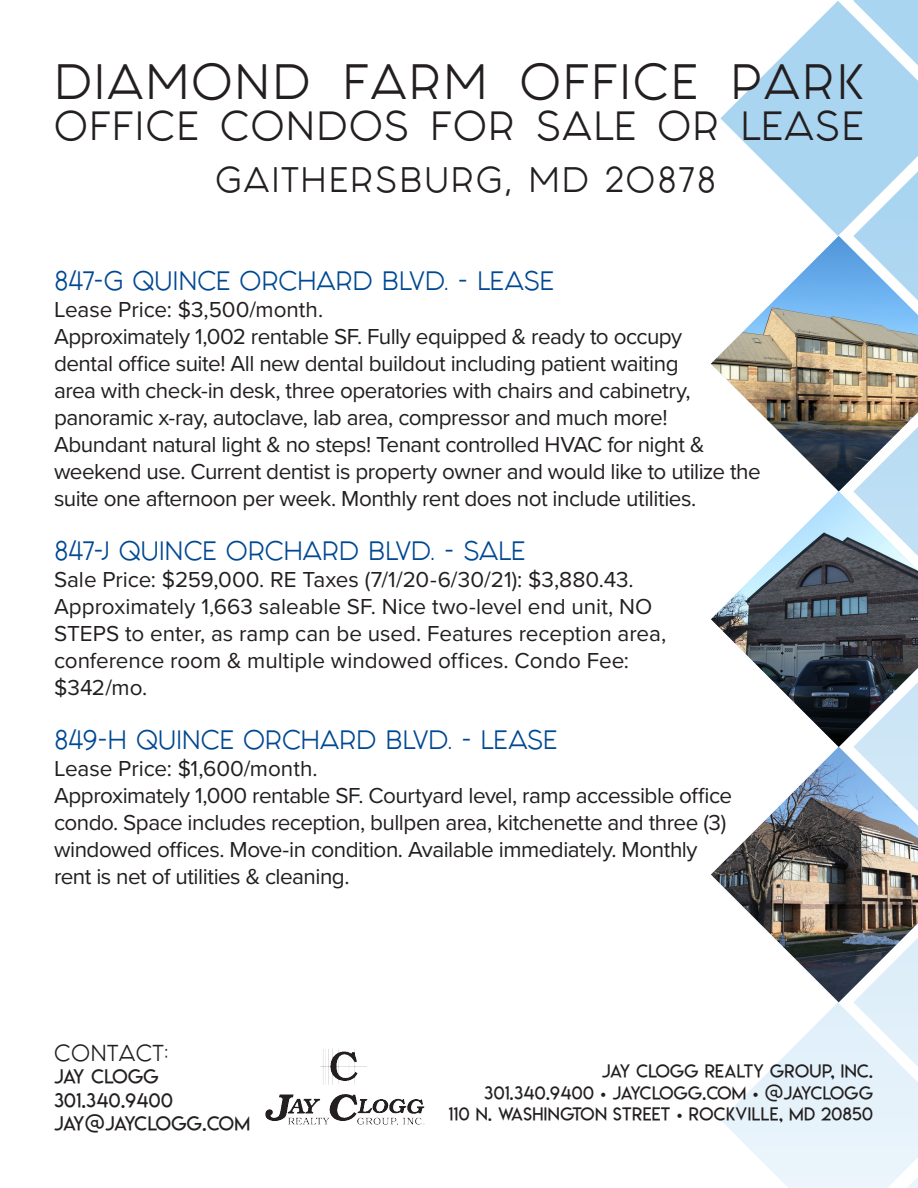
<style>
.page{position:relative;width:918px;height:1188px;background:#fff}
.page>*{position:absolute;margin:0;border:0;box-sizing:border-box;transform-origin:0 0}
.t1{font:42px "Fashion Fetish";letter-spacing:.05em;color:#231f20}
.t2{font:34.5px "Fashion Fetish";letter-spacing:.04em;color:#231f20}
.t3{font:30px "Fashion Fetish";letter-spacing:.07em;color:#231f20}
.Description{font:22.5px/27px "Proxima Nova";letter-spacing:-.02em;color:#231f20}
.Description-2{font:22.5px/27px "Proxima Nova";color:#231f20}
.Description-3{font:22.5px "Fashion Fetish";letter-spacing:-.01em;color:#014892}
.t4{font:19.5px "Lemon Milklight";letter-spacing:-.025em;color:#231f20}
.t5{font:19.5px "Lemon Milklight";letter-spacing:.025em;color:#231f20}
.t6{font:19.5px "Fashion Fetish";letter-spacing:.025em;color:#231f20}
.t7{font:19.5px "Lemon Milklight";color:#231f20}
.t8{font:18px "Lemon Milklight";letter-spacing:.025em;color:#231f20}
.s1{font-family:"Gravity"}
</style>
<div class="page">
<svg style="left:721px;top:1002px;width:197px;height:186px"></svg>
<svg style="left:720px;top:1px;width:133px;height:235px;fill:#aad5f1"></svg>
<svg style="left:853px;top:0;width:65px;height:236px;background:#b5daf2"></svg>
<img style="left:711px;top:236px;width:207px;height:256px">
<svg style="left:711px;top:492px;width:207px;height:255px"></svg>
<img style="left:711px;top:747px;width:207px;height:255px">
<img style="left:265px;top:1049px;width:160px;height:77px">
<p class="t1" style="left:54px;top:48px;width:811px">DIAMOND FARM OFFICE PARK</p>
<p class="t2" style="left:54px;top:99px;width:812px">OFFICE CONDOS FOR SALE OR LEASE</p>
<p class="t3" style="left:215px;top:156px;width:502px">GAITHERSBURG, MD 2O878</p>
<p class="Description-3" style="left:54px;top:263px;width:501px">847-G QUINCE ORCHARD BLVD. - LEASE</p>
<p class="Description" style="left:54px;top:295px;width:271px">Lease Price: $3,500/month.</p>
<p class="Description" style="left:54px;top:322px;width:708px">Approximately 1,002 rentable SF. Fully equipped &amp; ready to occupy<br>dental office suite! All new dental buildout including patient waiting<br>area with check-in desk, three operatories with chairs and cabinetry, panoramic x-ray, autoclave, lab area, compressor and much more!<br>Abundant natural light &amp; no steps! Tenant controlled HVAC for night &amp; weekend use. Current dentist is property owner and would like to utilize the suite one afternoon per week. Monthly rent does not include utilities.</p>
<p class="Description-3" style="left:54px;top:533px;width:473px">847-J QUINCE ORCHARD BLVD. - SALE</p>
<p class="Description-2" style="left:54px;top:565px;width:581px">Sale Price: $259,000. RE Taxes (7/1/20-6/30/21): $3,880.43.</p>
<p class="Description-2" style="left:54px;top:592px;width:614px">Approximately 1,663 saleable SF. Nice two-level end unit, NO<br>STEPS to enter, as ramp can be used. Features reception area, conference room &amp; multiple windowed offices. Condo Fee:</p>
<p class="Description" style="left:54px;top:673px;width:95px">$342/mo.</p>
<p class="Description-3" style="left:54px;top:722px;width:505px">849-H QUINCE ORCHARD BLVD. - LEASE</p>
<p class="Description" style="left:54px;top:754px;width:265px">Lease Price: $1,600/month.</p>
<p class="Description" style="left:54px;top:781px;width:680px">Approximately 1,000 rentable SF. Courtyard level, ramp accessible office condo. Space includes reception, bullpen area, kitchenette and three (3) windowed offices. Move-in condition. Available immediately. Monthly rent is net of utilities &amp; cleaning.</p>
<p class="t6" style="left:54px;top:1037px;width:116px">CONTACT:</p>
<p class="t7" style="left:54px;top:1065px;width:106px">JAY CLOGG</p>
<p class="t5" style="left:54px;top:1088px;width:120px">301.340.9400</p>
<p class="t4" style="left:54px;top:1111px;width:198px">JAY@JAYCLOGG.COM</p>
<p class="t8" style="left:602px;top:1060px;width:273px">JAY CLOGG REALTY GROUP, INC.</p>
<p class="t8" style="left:484px;top:1082px;width:390px">301.340.9400 <span class="s1">•</span> JAYCLOGG.COM <span class="s1">•</span> @JAYCLOGG</p>
<p class="t8" style="left:449px;top:1103px;width:426px">110 N. WASHINGTON STREET <span class="s1">•</span> ROCKVILLE, MD 20850</p>
</div>
